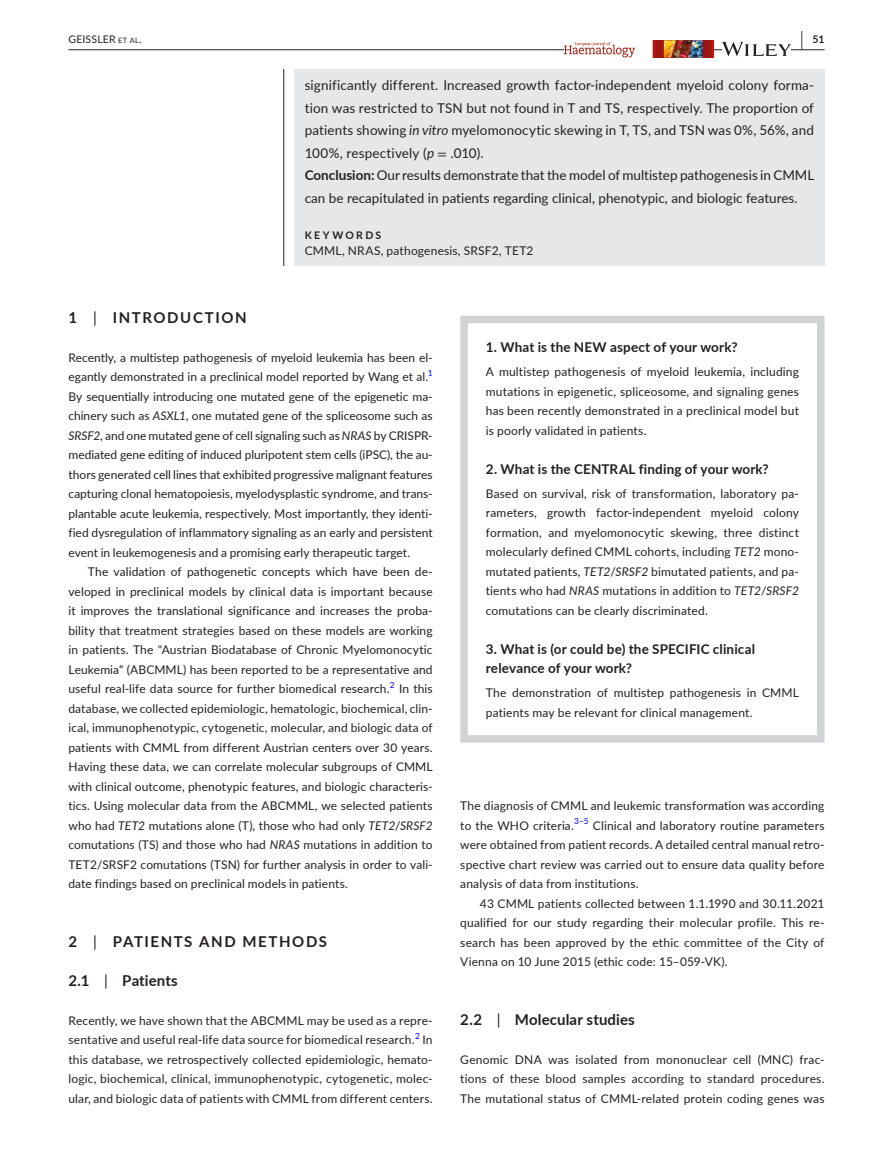
<style>
.page{position:relative;width:893px;height:1174px;background:#fff}
.page>*{position:absolute;margin:0;border:0;box-sizing:border-box;transform-origin:0 0}
.t1{font:700 15px "Lato";letter-spacing:.095em;color:#231f20}
.t2{font:700 15px "Lato";letter-spacing:.01em;color:#231f20}
.t3{font:700 15px "Lato";letter-spacing:.005em;color:#231f20}
.t4{font:13.5px/22.5px "Lato";letter-spacing:.005em;color:#231f20}
.t5{font:700 13.5px/19.5px "Lato";letter-spacing:.01em;color:#231f20}
.t6{font:12px/19.5px "Lato";letter-spacing:.01em;color:#231f20;text-align:justify}
.t7{font:10.5px "Lato";letter-spacing:.015em;color:#231f20}
.t8{font:700 10.5px "Lato";letter-spacing:.22em;color:#231f20}
.t9{font:8.4px "Lato";color:#00f}
.s1{font-size:7.35px}
.s2{font-size:19.5px}
.s3{font-style:italic}
.s4{font-family:"STIX"}
.s5{font-weight:700}
.s6{font-weight:400}
</style>
<div class="page">
<hr style="left:68px;top:49px;width:756px;height:1px;background:#231f20">
<img style="left:565px;top:41px;width:149px;height:16px">
<svg style="left:722px;top:42px;width:69px;height:14px"></svg>
<div style="left:294px;top:69px;width:530px;height:197px;background:#e6e7e9"></div>
<hr style="left:283px;top:69px;width:1px;height:197px;background:#231f20">
<div style="left:460px;top:316px;width:364px;height:426px;border:8px solid #d1d2d4"></div>
<p class="t7" style="left:68px;top:31px;width:75px">GEISSLER <span class="s1">et al</span>.</p>
<p class="t8" style="left:801px;top:31px;width:25px"><span class="s2">|</span> 51</p>
<p class="t4" style="left:305px;top:74px;width:511px">significantly different. Increased growth factor-independent myeloid colony forma&shy;tion was restricted to TSN but not found in T and TS, respectively. The proportion of patients showing <span class="s3">in vitro</span> myelomonocytic skewing in T, TS, and TSN was 0%, 56%, and 100%, respectively (<span class="s3">p</span> <span class="s4">=</span> .010).<br><span class="s5">Conclusion:</span> Our results demonstrate that the model of multistep pathogenesis in CMML can be recapitulated in patients regarding clinical, phenotypic, and biologic features.</p>
<p class="t8" style="left:305px;top:227px;width:78px">KEYWORDS</p>
<p class="t6" style="left:305px;top:241px;width:230px">CMML, NRAS, pathogenesis, SRSF2, TET2</p>
<p class="t1" style="left:68px;top:306px;width:180px">1 <span class="s6">|</span> INTRODUCTION</p>
<p class="t6" style="left:68px;top:347px;width:366px">Recently, a multistep pathogenesis of myeloid leukemia has been el&shy;egantly demonstrated in a preclinical model reported by Wang et al.<sup>1<br></sup>By sequentially introducing one mutated gene of the epigenetic ma&shy;chinery such as <span class="s3">ASXL1</span>, one mutated gene of the spliceosome such as <span class="s3">SRSF2</span>, and one mutated gene of cell signaling such as <span class="s3">NRAS</span> by CRISPR&shy;mediated gene editing of induced pluripotent stem cells (iPSC), the au&shy;thors generated cell lines that exhibited progressive malignant features capturing clonal hematopoiesis, myelodysplastic syndrome, and trans&shy;plantable acute leukemia, respectively. Most importantly, they identi&shy;fied dysregulation of inflammatory signaling as an early and persistent event in leukemogenesis and a promising early therapeutic target.</p>
<p class="t6" style="left:68px;top:561px;width:366px;text-indent:20px">The validation of pathogenetic concepts which have been de&shy;veloped in preclinical models by clinical data is important because it improves the translational significance and increases the proba&shy;bility that treatment strategies based on these models are working in patients. The "Austrian Biodatabase of Chronic Myelomonocytic Leukemia“ (ABCMML) has been reported to be a representative and useful real-life data source for further biomedical research.<sup>2</sup> In this database, we collected epidemiologic, hematologic, biochemical, clin&shy;ical, immunophenotypic, cytogenetic, molecular, and biologic data of patients with CMML from different Austrian centers over 30 years.<br>Having these data, we can correlate molecular subgroups of CMML with clinical outcome, phenotypic features, and biologic characteris&shy;tics. Using molecular data from the ABCMML, we selected patients who had <span class="s3">TET2</span> mutations alone (T), those who had only <span class="s3">TET2</span>/<span class="s3">SRSF2 </span>comutations (TS) and those who had <span class="s3">NRAS</span> mutations in addition to TET2/SRSF2 comutations (TSN) for further analysis in order to vali&shy;date findings based on preclinical models in patients.</p>
<p class="t1" style="left:68px;top:930px;width:260px">2 <span class="s6">|</span> PATIENTS AND METHODS</p>
<p class="t3" style="left:68px;top:969px;width:111px">2.1 <span class="s6">|</span> Patients</p>
<p class="t6" style="left:68px;top:1010px;width:366px">Recently, we have shown that the ABCMML may be used as a repre&shy;sentative and useful real-life data source for biomedical research.<sup>2</sup> In this database, we retrospectively collected epidemiologic, hemato&shy;logic, biochemical, clinical, immunophenotypic, cytogenetic, molec&shy;ular, and biologic data of patients with CMML from different centers.</p>
<p class="t5" style="left:486px;top:337px;width:253px">1. What is the NEW aspect of your work?</p>
<p class="t6" style="left:486px;top:361px;width:315px">A multistep pathogenesis of myeloid leukemia, including mutations in epigenetic, spliceosome, and signaling genes has been recently demonstrated in a preclinical model but is poorly validated in patients.</p>
<p class="t5" style="left:486px;top:458px;width:284px">2. What is the CENTRAL finding of your work?</p>
<p class="t6" style="left:486px;top:483px;width:315px">Based on survival, risk of transformation, laboratory pa&shy;rameters, growth factor-independent myeloid colony formation, and myelomonocytic skewing, three distinct molecularly defined CMML cohorts, including <span class="s3">TET2</span> mono&shy;mutated patients, <span class="s3">TET2</span>/<span class="s3">SRSF2</span> bimutated patients, and pa&shy;tients who had <span class="s3">NRAS</span> mutations in addition to <span class="s3">TET2</span>/<span class="s3">SRSF2 </span>comutations can be clearly discriminated.</p>
<p class="t5" style="left:486px;top:638px;width:271px">3. What is (or could be) the SPECIFIC clinical relevance of your work?</p>
<p class="t6" style="left:486px;top:682px;width:315px">The demonstration of multistep pathogenesis in CMML patients may be relevant for clinical management.</p>
<p class="t6" style="left:460px;top:795px;width:366px">The diagnosis of CMML and leukemic transformation was according to the WHO criteria.</p>
<p class="t9" style="left:574px;top:815px;width:16px">3–5</p>
<p class="t6" style="left:460px;top:815px;width:366px;text-indent:133px">Clinical and laboratory routine parameters were obtained from patient records. A detailed central manual retro&shy;spective chart review was carried out to ensure data quality before analysis of data from institutions.</p>
<p class="t6" style="left:460px;top:893px;width:366px;text-indent:20px">43 CMML patients collected between 1.1.1990 and 30.11.2021 qualified for our study regarding their molecular profile. This re&shy;search has been approved by the ethic committee of the City of Vienna on 10 June 2015 (ethic code: 15–059-VK).</p>
<p class="t2" style="left:460px;top:1008px;width:176px">2.2 <span class="s6">|</span> Molecular studies</p>
<p class="t6" style="left:460px;top:1049px;width:366px">Genomic DNA was isolated from mononuclear cell (MNC) frac&shy;tions of these blood samples according to standard procedures.<br>The mutational status of CMML-related protein coding genes was</p>
</div>
